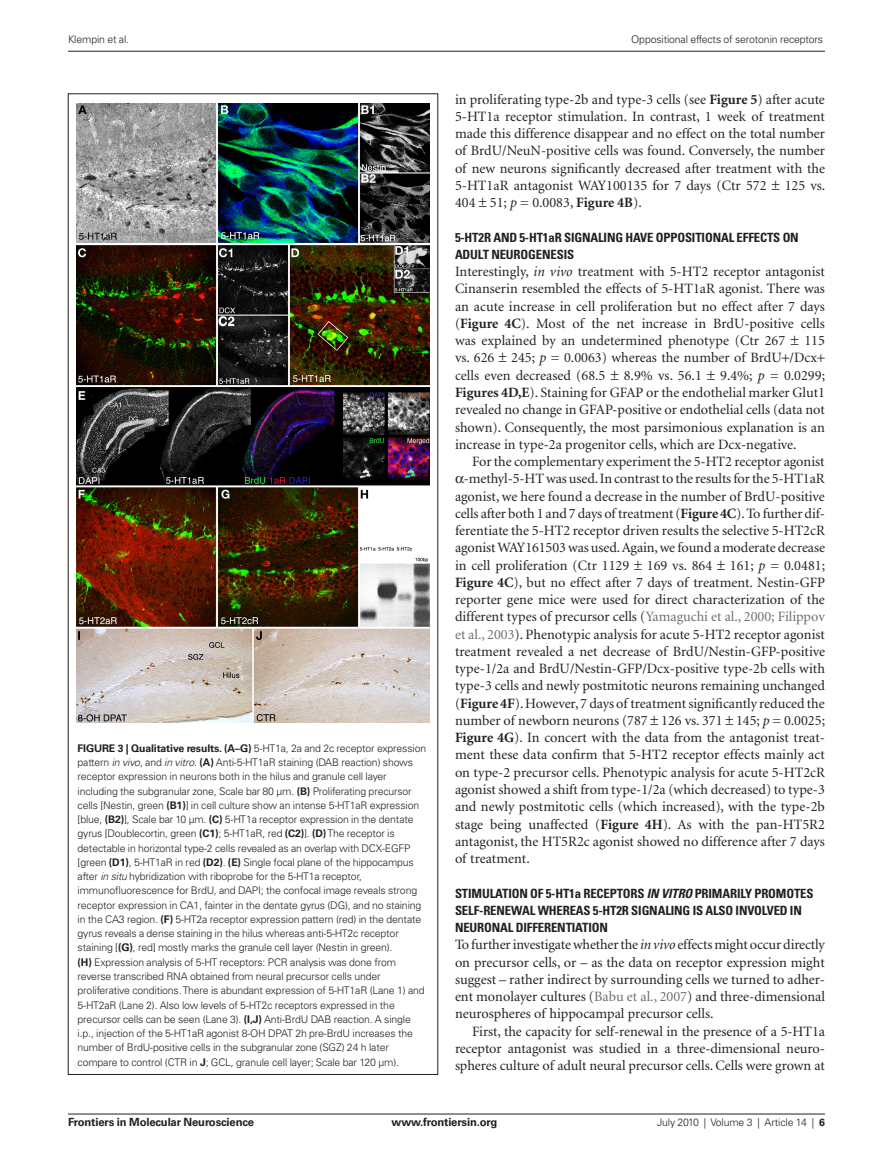
<style>
.page{position:relative;width:893px;height:1170px;background:#fff}
.page>*{position:absolute;margin:0;border:0;box-sizing:border-box;transform-origin:0 0}
.ART_tx{font:14.25px/17.2px "Minion";color:#231f20;text-align:justify}
.ART_tx1{font:14.25px/17.2px "Minion";color:#231f20;text-align:justify}
.ART_tx_title2{font:700 condensed 12.75px/17.2px "Univers";letter-spacing:-.01em;color:#231f20}
.t1{font:700 11.25px "Univers";letter-spacing:-.015em;color:#231f20}
.FIGURE_tx{font:300 10.5px/14.2px "Univers";letter-spacing:-.015em;color:#231f20}
.s1{font-weight:700}
.s2{font-style:italic}
.s3{color:#6c6d70}
</style>
<div class="page">
<hr style="left:68px;top:1113px;width:757px;height:1px;background:#231f20">
<hr style="left:68px;top:51px;width:757px;height:1px;background:#231f20">
<img style="left:77px;top:103px;width:352px;height:619px">
<p class="FIGURE_tx" style="left:68px;top:32px;width:63px">Klempin et al.</p>
<p class="FIGURE_tx" style="left:631px;top:32px;width:193px">Oppositional effects of serotonin receptors</p>
<p class="FIGURE_tx" style="left:78px;top:741px;width:350px"><span class="s1">Figure 3 | Qualitative results. (A–G)</span> 5-HT1a, 2a and 2c receptor expression pattern <span class="s2">in vivo</span>, and <span class="s2">in vitro</span>. <span class="s1">(A)</span> Anti-5-HT1aR staining (DAB reaction) shows receptor expression in neurons both in the hilus and granule cell layer including the subgranular zone, Scale bar 80 μm. <span class="s1">(B)</span> Proliferating precursor cells [Nestin, green <span class="s1">(B1)</span>] in cell culture show an intense 5-HT1aR expression [blue, <span class="s1">(B2)</span>], Scale bar 10 μm. <span class="s1">(C)</span> 5-HT1a receptor expression in the dentate gyrus [Doublecortin, green <span class="s1">(C1)</span>; 5-HT1aR, red <span class="s1">(C2)</span>]. <span class="s1">(D)</span> The receptor is detectable in horizontal type-2 cells revealed as an overlap with DCX-EGFP [green <span class="s1">(D1)</span>, 5-HT1aR in red <span class="s1">(D2)</span>. <span class="s1">(E)</span> Single focal plane of the hippocampus after <span class="s2">in situ</span> hybridization with riboprobe for the 5-HT1a receptor, immunofluorescence for BrdU, and DAPI; the confocal image reveals strong receptor expression in CA1, fainter in the dentate gyrus (DG), and no staining in the CA3 region. <span class="s1">(F)</span> 5-HT2a receptor expression pattern (red) in the dentate gyrus reveals a dense staining in the hilus whereas anti-5-HT2c receptor staining [<span class="s1">(G)</span>, red] mostly marks the granule cell layer (Nestin in green).<br><span class="s1">(H)</span> Expression analysis of 5-HT receptors: PCR analysis was done from reverse transcribed RNA obtained from neural precursor cells under proliferative conditions. There is abundant expression of 5-HT1aR (Lane 1) and 5-HT2aR (Lane 2). Also low levels of 5-HT2c receptors expressed in the precursor cells can be seen (Lane 3). <span class="s1">(I,J)</span> Anti-BrdU DAB reaction. A single i.p., injection of the 5-HT1aR agonist 8-OH DPAT 2h pre-BrdU increases the number of BrdU-positive cells in the subgranular zone (SGZ) 24 h later compare to control (CTR in <span class="s1">J</span>; GCL, granule cell layer; Scale bar 120 μm).</p>
<p class="ART_tx" style="left:455px;top:91px;width:371px">in proliferating type-2b and type-3 cells (see <span class="s1">Figure 5</span>) after acute 5-HT1a receptor stimulation. In contrast, 1 week of treatment made this difference disappear and no effect on the total number of BrdU/NeuN-positive cells was found. Conversely, the number of new neurons significantly decreased after treatment with the 5-HT1aR antagonist WAY100135 for 7 days (Ctr 572</p>
<p class="ART_tx" style="left:785px;top:177px;width:42px">125 vs.</p>
<p class="ART_tx" style="left:455px;top:194px;width:188px">404 51; <span class="s2">p</span> = 0.0083, <span class="s1">Figure 4B</span>).</p>
<p class="ART_tx_title2" style="left:455px;top:228px;width:345px">5-HT2R AND 5-HT1AR SIGNALING HAVE OPPOSITIONAL EFFECTS ON<br>ADULT NEUROGENESIS</p>
<p class="ART_tx1" style="left:455px;top:263px;width:371px">Interestingly, <span class="s2">in vivo</span> treatment with 5-HT2 receptor antagonist Cinanserin resembled the effects of 5-HT1aR agonist. There was an acute increase in cell proliferation but no effect after 7 days (<span class="s1">Figure 4C</span>). Most of the net increase in BrdU-positive cells was explained by an undetermined phenotype (Ctr 267</p>
<p class="ART_tx1" style="left:455px;top:332px;width:371px;text-align:left;text-indent:349px">115 vs. 626 245; <span class="s2">p</span> = 0.0063) whereas the number of BrdU /Dcx cells even decreased (68.5</p>
<p class="ART_tx1" style="left:455px;top:367px;width:372px;text-indent:265px">9.4%; <span class="s2">p</span> = 0.0299; <span class="s1">Figures 4D,E</span>). Staining for GFAP or the endothelial marker Glut1 revealed no change in GFAP-positive or endothelial cells (data not shown). Consequently, the most parsimonious explanation is an increase in type-2a progenitor cells, which are Dcx-negative.</p>
<p class="ART_tx" style="left:472px;top:453px;width:354px">For the complementary experiment the 5-HT2 receptor agonist</p>
<p class="ART_tx" style="left:464px;top:470px;width:362px">-methyl-5-HT was used. In contrast to the results for the 5-HT1aR</p>
<p class="ART_tx" style="left:455px;top:488px;width:371px">agonist, we here found a decrease in the number of BrdU-positive</p>
<p class="ART_tx" style="left:455px;top:505px;width:371px">cells after both 1 and 7 days of treatment (<span class="s1">Figure 4C</span>). To further dif-</p>
<p class="ART_tx" style="left:455px;top:522px;width:371px">ferentiate the 5-HT2 receptor driven results the selective 5-HT2cR</p>
<p class="ART_tx" style="left:455px;top:539px;width:372px">agonist WAY161503 was used. Again, we found a moderate decrease</p>
<p class="ART_tx" style="left:455px;top:557px;width:372px">in cell proliferation (Ctr 1129 169 vs. 864 161; <span class="s2">p</span> = 0.0481;</p>
<p class="ART_tx" style="left:455px;top:574px;width:371px"><span class="s1">Figure 4C</span>), but no effect after 7 days of treatment. Nestin-GFP</p>
<p class="ART_tx" style="left:455px;top:591px;width:371px">reporter gene mice were used for direct characterization of the</p>
<p class="ART_tx" style="left:455px;top:608px;width:371px">different types of precursor cells (<span class="s3">Yamaguchi et al., 2000; Filippov</span></p>
<p class="ART_tx" style="left:455px;top:626px;width:371px"><span class="s3">et al., 2003</span>). Phenotypic analysis for acute 5-HT2 receptor agonist</p>
<p class="ART_tx" style="left:455px;top:643px;width:371px">treatment revealed a net decrease of BrdU/Nestin-GFP-positive</p>
<p class="ART_tx" style="left:455px;top:660px;width:371px">type-1/2a and BrdU/Nestin-GFP/Dcx-positive type-2b cells with</p>
<p class="ART_tx" style="left:455px;top:677px;width:371px">type-3 cells and newly postmitotic neurons remaining unchanged</p>
<p class="ART_tx" style="left:455px;top:695px;width:371px">(<span class="s1">Figure 4F</span>). However, 7 days of treatment significantly reduced the</p>
<p class="ART_tx" style="left:455px;top:712px;width:372px">number of newborn neurons (787 126 vs. 371 145; <span class="s2">p</span> = 0.0025;</p>
<p class="ART_tx" style="left:455px;top:729px;width:371px"><span class="s1">Figure 4G</span>). In concert with the data from the antagonist treat-</p>
<p class="ART_tx" style="left:455px;top:746px;width:371px">ment these data confirm that 5-HT2 receptor effects mainly act</p>
<p class="ART_tx" style="left:455px;top:764px;width:371px">on type-2 precursor cells. Phenotypic analysis for acute 5-HT2cR</p>
<p class="ART_tx" style="left:455px;top:781px;width:371px">agonist showed a shift from type-1/2a (which decreased) to type-3</p>
<p class="ART_tx" style="left:455px;top:798px;width:371px">and newly postmitotic cells (which increased), with the type-2b</p>
<p class="ART_tx" style="left:455px;top:815px;width:371px">stage being unaffected (<span class="s1">Figure 4H</span>). As with the pan-HT5R2</p>
<p class="ART_tx" style="left:455px;top:833px;width:371px">antagonist, the HT5R2c agonist showed no difference after 7 days</p>
<p class="ART_tx" style="left:455px;top:850px;width:76px">of treatment.</p>
<p class="ART_tx_title2" style="left:455px;top:884px;width:360px">STIM ULATION OF 5-HT1A RECEPTORS <span class="s2">IN VITRO</span> PRIMARILY PROMOTES<br>SELF-RENEWAL WHEREAS 5-HT2R SIGNALING IS ALSO INVOLVED IN<br>NEURONAL DIFFERENTIATION</p>
<p class="ART_tx1" style="left:455px;top:936px;width:371px">To further investigate whether the <span class="s2">in vivo</span> effects might occur directly on precursor cells, or – as the data on receptor expression might suggest – rather indirect by surrounding cells we turned to adher&shy;ent monolayer cultures (<span class="s3">Babu et al., 2007</span>) and three-dimensional neurospheres of hippocampal precursor cells.</p>
<p class="ART_tx" style="left:455px;top:1022px;width:371px;text-indent:17px">First, the capacity for self-renewal in the presence of a 5-HT1a receptor antagonist was studied in a three-dimensional neuro&shy;spheres culture of adult neural precursor cells. Cells were grown at</p>
<p class="ART_tx1" style="left:624px;top:367px;width:80px">8.9% vs. 56.1</p>
<p class="t1" style="left:68px;top:1115px;width:188px">Frontiers in Molecular Neuroscience</p>
<p class="t1" style="left:392px;top:1115px;width:107px">www.frontiersin.org</p>
<p class="FIGURE_tx" style="left:657px;top:1115px;width:169px">July 2010 | Volume 3 | Article 14 | <span class="s1">6</span></p>
</div>
